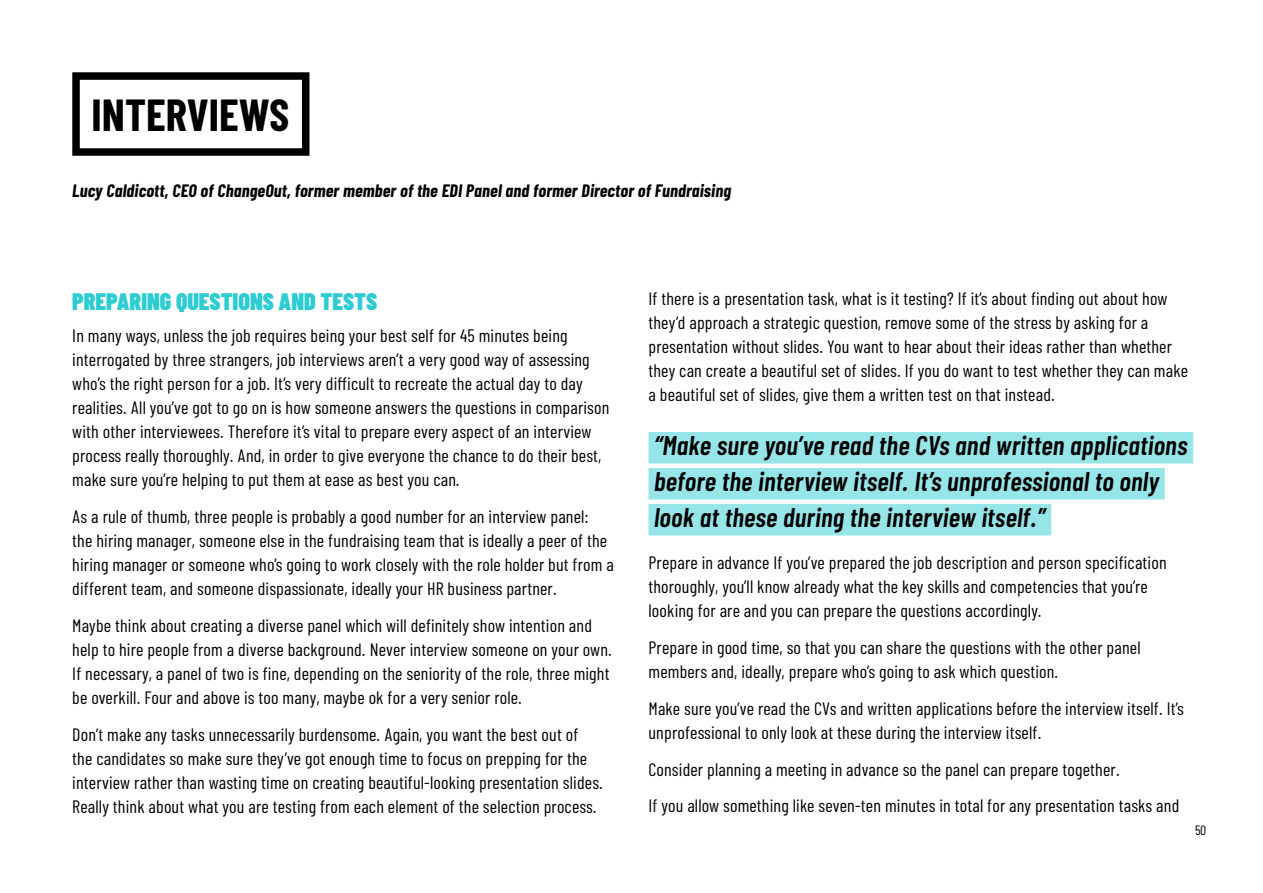
<style>
.page{position:relative;width:1263px;height:893px;background:#fff}
.page>*{position:absolute;margin:0;border:0;box-sizing:border-box;transform-origin:0 0}
.t1{font:700 45px "Barlow Condensed";color:#000}
.t2{font:italic 600 27px/36px "Barlow Condensed";letter-spacing:.01em;color:#000}
.t3{font:900 24px "Barlow Condensed";color:#2dccd3}
.t4{font:18px/24px "Barlow Condensed";letter-spacing:.01em;color:#000}
.t5{font:italic 700 18px "Barlow Condensed";letter-spacing:.01em;color:#000}
.t6{font:13.5px "Barlow Condensed";color:#000}
</style>
<div class="page">
<div style="left:648px;top:432px;width:545px;height:31px;background:#96e6e9"></div>
<div style="left:648px;top:468px;width:517px;height:31px;background:#96e6e9"></div>
<div style="left:648px;top:504px;width:403px;height:31px;background:#96e6e9"></div>
<div style="left:72px;top:72px;width:237px;height:84px;border:8px solid #000"></div>
<h1 class="t1" style="left:92px;top:87px;width:199px">INTERVIEWS</h1>
<p class="t5" style="left:72px;top:179px;width:660px">Lucy Caldicott, CEO of ChangeOut, former member of the EDI Panel and former Director of Fundraising</p>
<h3 class="t3" style="left:72px;top:286px;width:306px">PREPARING QUESTIONS AND TESTS</h3>
<p class="t4" style="left:72px;top:324px;width:539px">In many ways, unless the job requires being your best self for 45 minutes being interrogated by three strangers, job interviews aren’t a very good way of assessing who’s the right person for a job. It’s very difficult to recreate the actual day to day realities. All you’ve got to go on is how someone answers the questions in comparison with other interviewees. Therefore it’s vital to prepare every aspect of an interview process really thoroughly. And, in order to give everyone the chance to do their best, make sure you’re helping to put them at ease as best you can.</p>
<p class="t4" style="left:72px;top:504px;width:543px">As a rule of thumb, three people is probably a good number for an interview panel:<br>the hiring manager, someone else in the fundraising team that is ideally a peer of the hiring manager or someone who’s going to work closely with the role holder but from a different team, and someone dispassionate, ideally your HR business partner.</p>
<p class="t4" style="left:72px;top:613px;width:541px">Maybe think about creating a diverse panel which will definitely show intention and help to hire people from a diverse background. Never interview someone on your own.<br>If necessary, a panel of two is fine, depending on the seniority of the role, three might be overkill. Four and above is too many, maybe ok for a very senior role.</p>
<p class="t4" style="left:72px;top:722px;width:532px">Don’t make any tasks unnecessarily burdensome. Again, you want the best out of the candidates so make sure they’ve got enough time to focus on prepping for the interview rather than wasting time on creating beautiful-looking presentation slides.<br>Really think about what you are testing from each element of the selection process.</p>
<p class="t4" style="left:648px;top:286px;width:541px">If there is a presentation task, what is it testing? If it’s about finding out about how they’d approach a strategic question, remove some of the stress by asking for a presentation without slides. You want to hear about their ideas rather than whether they can create a beautiful set of slides. If you do want to test whether they can make a beautiful set of slides, give them a written test on that instead.</p>
<h2 class="t2" style="left:654px;top:427px;width:535px">“Make sure you’ve read the CVs and written applications before the interview itself. It’s unprofessional to only look at these during the interview itself.”</h2>
<p class="t4" style="left:648px;top:550px;width:520px">Prepare in advance If you’ve prepared the job description and person specification thoroughly, you’ll know already what the key skills and competencies that you’re looking for are and you can prepare the questions accordingly.</p>
<p class="t4" style="left:648px;top:635px;width:494px">Prepare in good time, so that you can share the questions with the other panel members and, ideally, prepare who’s going to ask which question.</p>
<p class="t4" style="left:648px;top:696px;width:537px">Make sure you’ve read the CVs and written applications before the interview itself. It’s unprofessional to only look at these during the interview itself.</p>
<p class="t4" style="left:648px;top:750px;width:532px;line-height:36.8px">Consider planning a meeting in advance so the panel can prepare together.<br>If you allow something like seven-ten minutes in total for any presentation tasks and</p>
<p class="t6" style="left:1195px;top:822px;width:13px">50</p>
</div>
